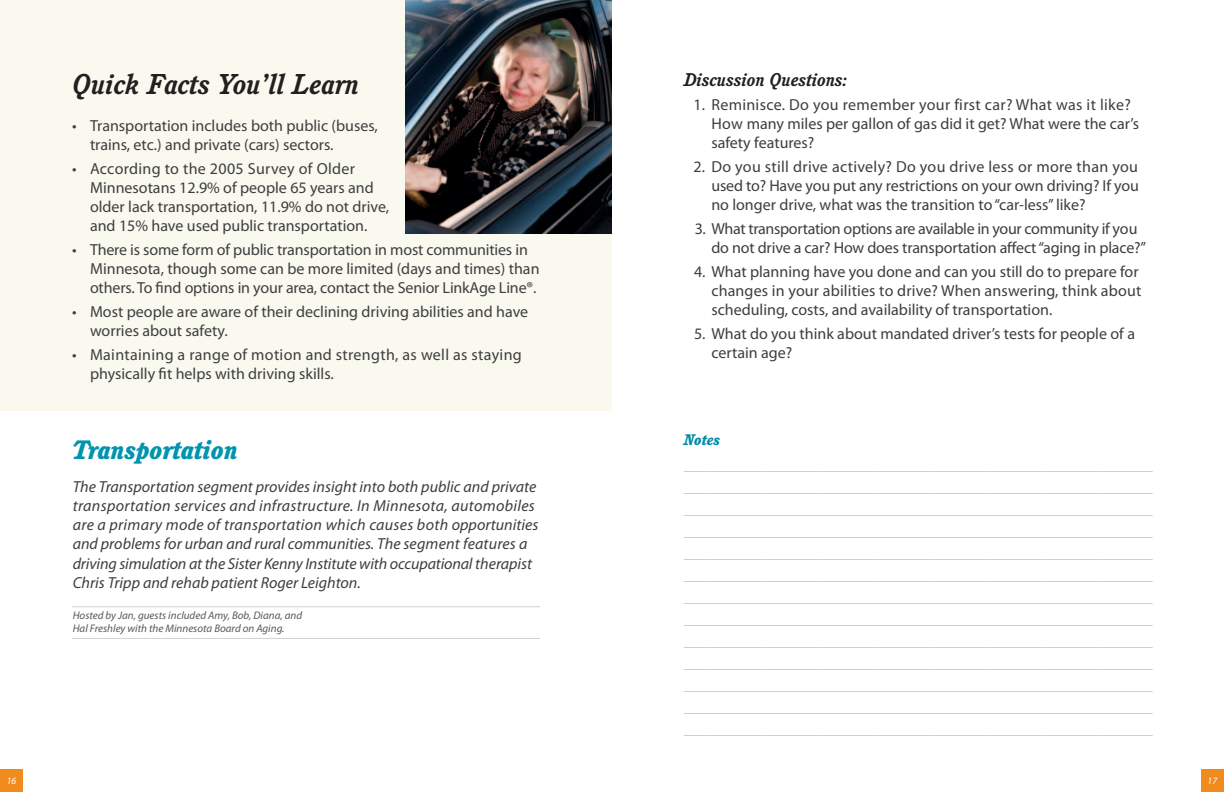
<style>
.page{position:relative;width:1224px;height:792px;background:#fff}
.page>*{position:absolute;margin:0;border:0;box-sizing:border-box;transform-origin:0 0}
.t1{font:italic 700 28px "Cushing";color:#231f20}
.t2{font:italic 800 26px "Cushing";color:#0094af}
.t3{font:italic 700 18px "Cushing";color:#231f20}
.t4{font:16px/19.2px "Myriad Pro";color:#3e3e3f}
.t5{font:italic 16px/19.2px "Myriad Pro";color:#3e3e3f}
.t6{font:16px/19.2px "Myriad Pro";letter-spacing:-.02em;color:#3e3e3f}
.t7{font:16px/19.2px "Myriad Pro";letter-spacing:.02em;color:#3e3e3f}
.t8{font:italic 800 15px "Cushing";color:#008da8}
.t9{font:14px/22px "Myriad Pro";color:#bcbdc0;text-align:justify}
.t10{font:italic 11px/13.2px "Myriad Pro";color:#57585a}
.t11{font:italic 9.8px "Myriad Pro";color:#fff}
</style>
<div class="page">
<hr style="left:72px;top:607px;width:468px;height:1px;background:#d1d2d4">
<hr style="left:72px;top:638px;width:468px;height:1px;background:#d1d2d4">
<div style="left:0;top:0;width:612px;height:410px;background:#f9f9f0"></div>
<img style="left:405px;top:0;width:207px;height:233px">
<div style="left:0;top:769px;width:23px;height:23px;background:#f28b1d"></div>
<div style="left:1201px;top:769px;width:23px;height:23px;background:#f28b1d"></div>
<h1 class="t1" style="left:73px;top:68px;width:288px">Quick Facts You’ll Learn</h1>
<p class="t3" style="left:684px;top:69px;width:165px">Discussion Questions:</p>
<p class="t4" style="left:711px;top:95px;width:429px;text-indent:-18px">1. Reminisce. Do you remember your first car? What was it like?<br>How many miles per gallon of gas did it get? What were the car’s safety features?</p>
<p class="t4" style="left:711px;top:157px;width:429px;text-align:justify;text-indent:-18px">2. Do you still drive actively? Do you drive less or more than you used to? Have you put any restrictions on your own driving? If you no longer drive, what was the transition to “car-less” like?</p>
<p class="t6" style="left:711px;top:219px;width:436px;text-indent:-17px">3. What transportation options are available in your community if you do not drive a car? How does transportation affect “aging in place?”</p>
<p class="t4" style="left:711px;top:262px;width:431px;text-indent:-17px">4. What planning have you done and can you still do to prepare for changes in your abilities to drive? When answering, think about scheduling, costs, and availability of transportation.</p>
<p class="t4" style="left:711px;top:324px;width:425px;text-indent:-17px">5. What do you think about mandated driver’s tests for people of a certain age?</p>
<p class="t4" style="left:90px;top:115px;width:289px;text-indent:-18px">• Transportation includes both public (buses, trains, etc.) and private (cars) sectors.</p>
<p class="t4" style="left:90px;top:158px;width:301px;text-indent:-18px">• According to the 2005 Survey of Older Minnesotans 12.9% of people 65 years and older lack transportation, 11.9% do not drive, and 15% have used public transportation.</p>
<p class="t4" style="left:90px;top:240px;width:451px;text-indent:-18px">• There is some form of public transportation in most communities in<br>Minnesota, though some can be more limited (days and times) than others. To find options in your area, contact the Senior LinkAge Line®.</p>
<p class="t4" style="left:90px;top:302px;width:440px;text-indent:-18px">• Most people are aware of their declining driving abilities and have worries about safety.</p>
<p class="t7" style="left:90px;top:345px;width:433px;text-indent:-18px">• Maintaining a range of motion and strength, as well as staying physically fit helps with driving skills.</p>
<h2 class="t2" style="left:73px;top:434px;width:167px">Transportation</h2>
<p class="t5" style="left:73px;top:477px;width:467px">The Transportation segment provides insight into both public and private transportation services and infrastructure. In Minnesota, automobiles are a primary mode of transportation which causes both opportunities and problems for urban and rural communities. The segment features a driving simulation at the Sister Kenny Institute with occupational therapist Chris Tripp and rehab patient Roger Leighton.</p>
<p class="t10" style="left:73px;top:608px;width:231px">Hosted by Jan, guests included Amy, Bob, Diana, and<br>Hal Freshley with the Minnesota Board on Aging.</p>
<p class="t8" style="left:684px;top:431px;width:38px">Notes</p>
<p class="t9" style="left:684px;top:454px;width:470px">___________________________________________________________________ ___________________________________________________________________ ___________________________________________________________________ ___________________________________________________________________ ___________________________________________________________________ ___________________________________________________________________ ___________________________________________________________________ ___________________________________________________________________ ___________________________________________________________________ ___________________________________________________________________ ___________________________________________________________________ ___________________________________________________________________ ___________________________________________________________________</p>
<p class="t11" style="left:7px;top:775px;width:11px">16</p>
<p class="t11" style="left:1208px;top:775px;width:11px">17</p>
</div>
